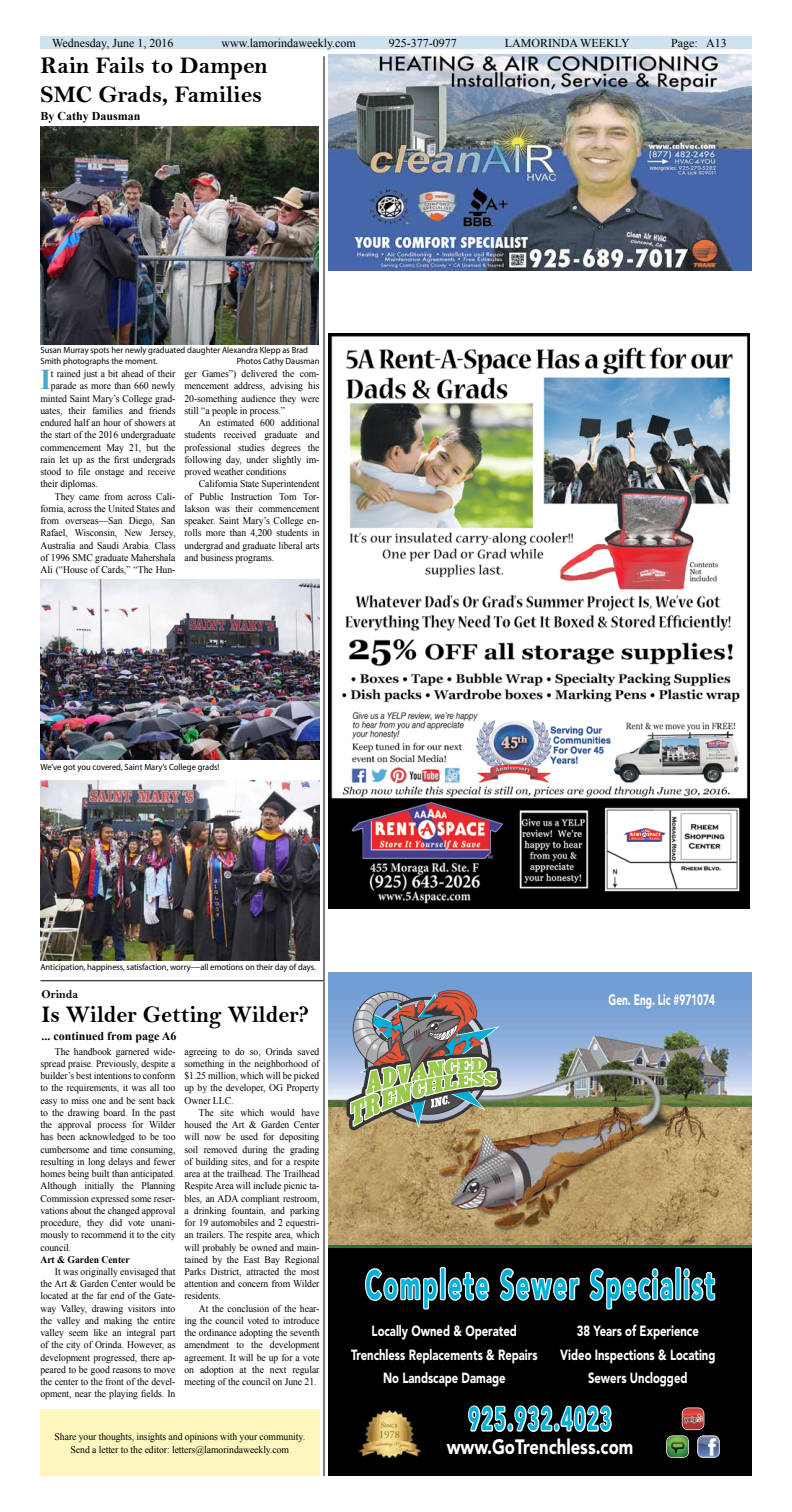
<style>
.page{position:relative;width:792px;height:1512px;background:#fff}
.page>*{position:absolute;margin:0;border:0;box-sizing:border-box;transform-origin:0 0}
.t1{font:900 40.7px "Avenir";letter-spacing:.1em;color:#00b0d8;scale:.57 1}
.t2{font:900 32.8px "Avenir";letter-spacing:.1em;color:#00b0d8;scale:.57 1}
.t3{font:700 28.7px "Times New Roman";color:#44aace;scale:.95 1}
.t4{font:24px/28.8px "Bell MT Bold";color:#000}
.t5{font:24px "Bell MT Bold";color:#000;scale:.95 1}
.t6{font:900 20.6px "Avenir";color:#fff;scale:.81 1}
.t7{font:900 15px "Avenir";color:#fff;scale:.67 1}
.t8{font:900 14.6px/23.6px "Avenir";color:#fff;text-align:center;scale:.77 1}
.t9{font:12px "Times New Roman";color:#000}
.t10{font:700 12px "Times New Roman";color:#000}
.t11{font:12px "Bell MT Bold";color:#000}
.t12{font:10.2px/12.2px "Times New Roman";letter-spacing:-.005em;color:#000;text-align:justify;scale:.95 1}
.t13{font:700 10.2px "Times New Roman";letter-spacing:-.005em;color:#000;scale:.95 1}
.t14{font:9px/10.8px "Myriad Pro";color:#000;scale:.95 1}
.s1{font-family:"Times New Roman";font-size:10.2px}
</style>
<div class="page">
<div style="left:40px;top:36px;width:712px;height:13px;background:#cfe3ee"></div>
<hr style="left:40px;top:980px;width:283px;height:1px;background:#000">
<hr style="left:324px;top:56px;width:1px;height:1420px;background:#000">
<div style="left:40px;top:1410px;width:279px;height:66px;background:#fef6be"></div>
<img style="left:40px;top:127px;width:278px;height:217px">
<img style="left:40px;top:580px;width:279px;height:180px">
<img style="left:40px;top:780px;width:279px;height:180px">
<img style="left:328px;top:55px;width:424px;height:216px">
<img style="left:328px;top:333px;width:421px;height:576px">
<img style="left:328px;top:972px;width:423px;height:273px">
<div style="left:328px;top:1247px;width:423px;height:229px;background:#000"></div>
<svg style="left:365px;top:1268px;width:73px;height:42px"></svg>
<div style="left:440px;top:1267px;width:6px;height:33px;border:2px solid #fff"></div>
<svg style="left:447px;top:1272px;width:43px;height:29px"></svg>
<svg style="left:499px;top:1268px;width:81px;height:33px"></svg>
<svg style="left:589px;top:1268px;width:85px;height:42px"></svg>
<div style="left:675px;top:1267px;width:6px;height:33px;border:2px solid #fff"></div>
<svg style="left:681px;top:1268px;width:35px;height:33px"></svg>
<hr style="left:328px;top:1245px;width:423px;height:3px;background:#147c3e">
<img style="left:346px;top:984px;width:155px;height:250px">
<svg style="left:468px;top:1405px;width:144px;height:27px"></svg>
<img style="left:666px;top:1408px;width:54px;height:50px">
<img style="left:358px;top:1410px;width:63px;height:48px">
<p class="t9" style="left:52px;top:34px;width:123px">Wednesday, June 1, 2016</p>
<p class="t9" style="left:221px;top:34px;width:136px">www.lamorindaweekly.com</p>
<p class="t9" style="left:389px;top:34px;width:69px">925-377-0977</p>
<p class="t9" style="left:505px;top:34px;width:126px">LAMORINDA WEEKLY</p>
<p class="t9" style="left:671px;top:34px;width:57px">Page: A13</p>
<h3 class="t4" style="left:40px;top:51px;width:229px">Rain Fails to Dampen<br>SMC Grads, Families</h3>
<p class="t10" style="left:40px;top:108px;width:102px">By Cathy Dausman</p>
<p class="t14" style="left:40px;top:345px;width:283px">Susan Murray spots her newly graduated daughter Alexandra Klepp as Brad<br>Smith photographs the moment.</p>
<p class="t14" style="left:237px;top:356px;width:89px">Photos Cathy Dausman</p>
<h3 class="t3" style="left:40px;top:360px;width:13px">I</h3>
<p class="t12" style="left:51px;top:368px;width:133px">t rained just a bit ahead of their</p>
<p class="t12" style="left:51px;top:380px;width:133px">parade as more than 660 newly</p>
<p class="t12" style="left:40px;top:392px;width:144px">minted Saint Mary’s College grad-</p>
<p class="t12" style="left:40px;top:404px;width:144px">uates, their families and friends</p>
<p class="t12" style="left:40px;top:416px;width:144px">endured half an hour of showers at</p>
<p class="t12" style="left:40px;top:429px;width:144px">the start of the 2016 undergraduate</p>
<p class="t12" style="left:40px;top:441px;width:144px">commencement May 21, but the</p>
<p class="t12" style="left:40px;top:453px;width:144px">rain let up as the first undergrads</p>
<p class="t12" style="left:40px;top:465px;width:144px">stood to file onstage and receive</p>
<p class="t12" style="left:40px;top:478px;width:62px">their diplomas.</p>
<p class="t12" style="left:55px;top:490px;width:128px">They came from across Cali-</p>
<p class="t12" style="left:40px;top:502px;width:144px">fornia, across the United States and</p>
<p class="t12" style="left:40px;top:514px;width:144px">from overseas—San Diego, San</p>
<p class="t12" style="left:40px;top:527px;width:144px">Rafael, Wisconsin, New Jersey,</p>
<p class="t12" style="left:40px;top:539px;width:144px">Australia and Saudi Arabia. Class</p>
<p class="t12" style="left:40px;top:551px;width:144px">of 1996 SMC graduate Mahershala</p>
<p class="t12" style="left:40px;top:563px;width:144px">Ali (“House of Cards,” “The Hun-</p>
<p class="t12" style="left:184px;top:368px;width:144px">ger Games”) delivered the com&shy;mencement address, advising his 20-something audience they were still “a people in process.”</p>
<p class="t12" style="left:184px;top:416px;width:144px;text-indent:14px">An estimated 600 additional students received graduate and professional studies degrees the following day, under slightly im&shy;proved weather conditions</p>
<p class="t12" style="left:184px;top:478px;width:144px;text-indent:14px">California State Superintendent of Public Instruction Tom Tor&shy;lakson was their commencement speaker. Saint Mary’s College en&shy;rolls more than 4,200 students in undergrad and graduate liberal arts and business programs.</p>
<p class="t14" style="left:40px;top:761px;width:190px">We’ve got you covered, Saint Mary’s College grads!</p>
<p class="t14" style="left:40px;top:962px;width:291px">Anticipation, happiness, satisfaction, worry<span class="s1">—</span>all emotions on their day of days.</p>
<p class="t11" style="left:42px;top:987px;width:38px">Orinda</p>
<h3 class="t5" style="left:42px;top:1000px;width:283px">Is Wilder Getting Wilder?</h3>
<p class="t10" style="left:42px;top:1028px;width:136px">... continued from page A6</p>
<p class="t12" style="left:40px;top:1045px;width:144px;text-indent:14px">The handbook garnered wide&shy;spread praise. Previously, despite a builder’s best intentions to conform to the requirements, it was all too easy to miss one and be sent back to the drawing board. In the past the approval process for Wilder has been acknowledged to be too cumbersome and time consuming, resulting in long delays and fewer homes being built than anticipated.<br>Although initially the Planning Commission expressed some reser&shy;vations about the changed approval procedure, they did vote unani&shy;mously to recommend it to the city council.</p>
<p class="t13" style="left:40px;top:1252px;width:95px">Art &amp; Garden Center</p>
<p class="t12" style="left:40px;top:1265px;width:144px;text-indent:14px">It was originally envisaged that the Art &amp; Garden Center would be located at the far end of the Gate&shy;way Valley, drawing visitors into the valley and making the entire valley seem like an integral part of the city of Orinda. However, as development progressed, there ap&shy;peared to be good reasons to move the center to the front of the devel&shy;opment, near the playing fields. In</p>
<p class="t12" style="left:184px;top:1045px;width:144px">agreeing to do so, Orinda saved something in the neighborhood of $1.25 million, which will be picked up by the developer, OG Property Owner LLC.</p>
<p class="t12" style="left:184px;top:1106px;width:144px;text-indent:14px">The site which would have housed the Art &amp; Garden Center will now be used for depositing soil removed during the grading of building sites, and for a respite area at the trailhead. The Trailhead Respite Area will include picnic ta&shy;bles, an ADA compliant restroom, a drinking fountain, and parking for 19 automobiles and 2 equestri&shy;an trailers. The respite area, which will probably be owned and main&shy;tained by the East Bay Regional Parks District, attracted the most attention and concern from Wilder residents.</p>
<p class="t12" style="left:184px;top:1302px;width:144px;text-indent:14px">At the conclusion of the hear&shy;ing the council voted to introduce the ordinance adopting the seventh amendment to the development agreement. It will be up for a vote on adoption at the next regular meeting of the council on June 21.</p>
<p class="t12" style="left:55px;top:1431px;width:265px;text-align:center">Share your thoughts, insights and opinions with your community.<br>Send a letter to the editor: letters@lamorindaweekly.com</p>
<h3 class="t7" style="left:609px;top:986px;width:160px">Gen. Eng. Lic #971074</h3>
<h1 class="t1" style="left:365px;top:1250px;width:614px">Complete Sewer Specialist</h1>
<h3 class="t8" style="left:560px;top:1319px;width:203px">38 Years of Experience<br>Video Inspections &amp; Locating<br>Sewers Unclogged</h3>
<h3 class="t8" style="left:351px;top:1319px;width:244px">Locally Owned &amp; Operated<br>Trenchless Replacements &amp; Repairs<br>No Landscape Damage</h3>
<h2 class="t2" style="left:469px;top:1391px;width:252px">925.932.4023</h2>
<h3 class="t6" style="left:447px;top:1430px;width:232px">www.GoTrenchless.com</h3>
</div>
